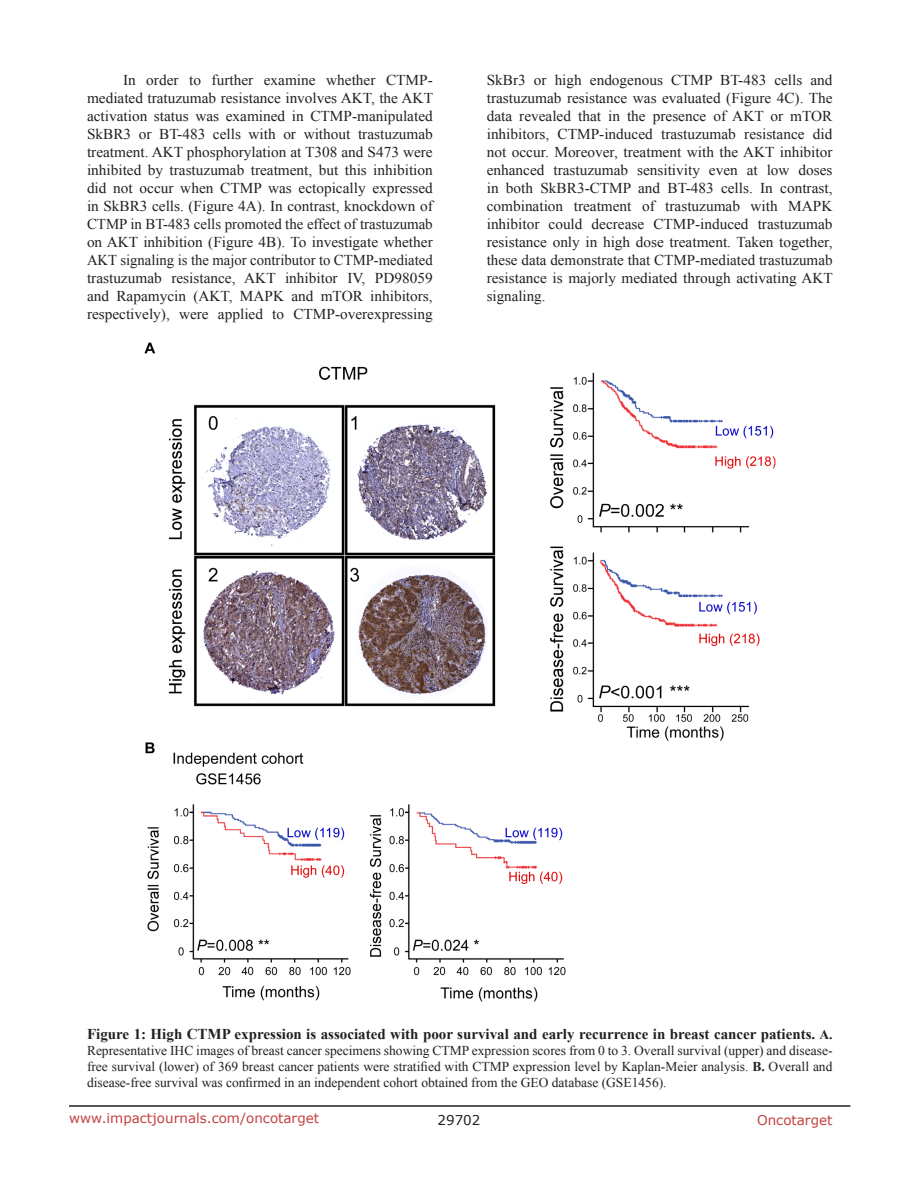
<style>
.page{position:relative;width:918px;height:1188px;background:#fff}
.page>*{position:absolute;margin:0;border:0;box-sizing:border-box;transform-origin:0 0}
.BodyText{font:15px/18px "Times New Roman";color:#231f20;text-align:justify}
.figuretext{font:700 15px "Times New Roman";color:#231f20}
.figuretext-2{font:13.5px/16.2px "Times New Roman";color:#231f20;text-align:justify}
.t1{font:13.5px "Verdana";color:#c24141}
.t2{font:13.5px "Verdana";color:#231f20}
.s1{font-size:13.5px}
.s2{font-weight:700}
</style>
<div class="page">
<hr style="left:69px;top:1105px;width:781px;height:2px;background:#231f20">
<img style="left:144px;top:342px;width:632px;height:659px">
<p class="BodyText" style="left:87px;top:71px;width:348px;text-indent:36px">In order to further examine whether CTMP&shy;mediated tratuzumab resistance involves AKT, the AKT activation status was examined in CTMP-manipulated SkBR3 or BT-483 cells with or without trastuzumab treatment. AKT phosphorylation at T308 and S473 were inhibited by trastuzumab treatment, but this inhibition did not occur when CTMP was ectopically expressed in SkBR3 cells. (Figure 4A). In contrast, knockdown of CTMP in BT-483 cells promoted the effect of trastuzumab on AKT inhibition (Figure 4B). To investigate whether AKT signaling is the major contributor to CTMP-mediated trastuzumab resistance, AKT inhibitor IV, PD98059 and Rapamycin (AKT, MAPK and mTOR inhibitors, respectively), were applied to CTMP-overexpressing</p>
<p class="BodyText" style="left:487px;top:71px;width:348px">SkBr3 or high endogenous CTMP BT-483 cells and trastuzumab resistance was evaluated (Figure 4C). The data revealed that in the presence of AKT or mTOR inhibitors, CTMP-induced trastuzumab resistance did not occur. Moreover, treatment with the AKT inhibitor enhanced trastuzumab sensitivity even at low doses in both SkBR3-CTMP and BT-483 cells. In contrast, combination treatment of trastuzumab with MAPK inhibitor could decrease CTMP-induced trastuzumab resistance only in high dose treatment. Taken together, these data demonstrate that CTMP-mediated trastuzumab resistance is majorly mediated through activating AKT signaling.</p>
<p class="figuretext" style="left:87px;top:1023px;width:747px">Figure 1: High CTMP expression is associated with poor survival and early recurrence in breast cancer patients. <span class="s1">A.</span></p>
<p class="figuretext-2" style="left:87px;top:1042px;width:747px">Representative IHC images of breast cancer specimens showing CTMP expression scores from 0 to 3. Overall survival (upper) and disease&shy;free survival (lower) of 369 breast cancer patients were stratified with CTMP expression level by Kaplan-Meier analysis. <span class="s2">B.</span> Overall and disease-free survival was confirmed in an independent cohort obtained from the GEO database (GSE1456).</p>
<p class="t1" style="left:69px;top:1109px;width:252px">www.impactjournals.com/oncotarget</p>
<p class="t2" style="left:438px;top:1111px;width:44px">29702</p>
<p class="t1" style="left:757px;top:1111px;width:77px">Oncotarget</p>
</div>
